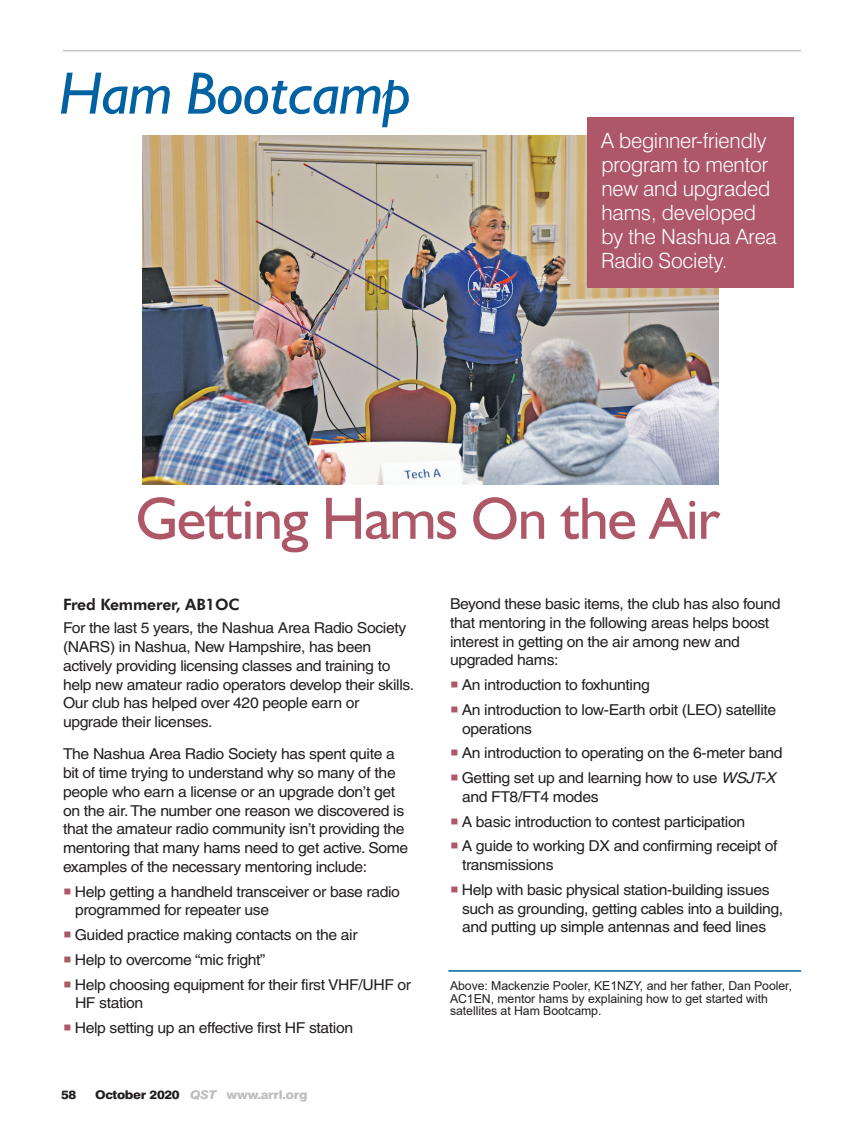
<style>
.page{position:relative;width:864px;height:1134px;background:#fff}
.page>*{position:absolute;margin:0;border:0;box-sizing:border-box;transform-origin:0 0}
.t1{font:60px "Humanist 521 BT";letter-spacing:-.015em;color:#ad5768}
.t2{font:italic 60px "Humanist 521 BT";letter-spacing:-.015em;color:#0062a3}
.Deck{font:300 21px/24px "Swiss 721 BT";letter-spacing:-.01em;color:#fff}
.Byline{font:800 15.75px "Futura BT";letter-spacing:-.01em;color:#231f20}
.Body_Text{font:15px/18.8px "Helvetica";letter-spacing:-.025em;color:#231f20;scale:1.05 1}
.t3{font:12.3px/12.8px "Arial";letter-spacing:-.005em;color:#231f20}
.t4{font:800 12px "Swiss 721 BT";letter-spacing:-.025em;color:#bcbdc0;scale:1.1 1}
.t5{font:800 12px "Swiss 721 BT";color:#231f20;scale:1.1 1}
.s1{color:#ad5768}
.s2{color:#231f20}
.s3{font-style:italic}
</style>
<div class="page">
<hr style="left:63px;top:50px;width:738px;height:1px;background:#a8a9ad">
<img style="left:142px;top:136px;width:576px;height:348px">
<div style="left:587px;top:117px;width:207px;height:171px;background:#ad5768"></div>
<hr style="left:448px;top:970px;width:353px;height:2px;background:#0062a3">
<p class="t2" style="left:59px;top:56px;width:354px">Ham Bootcamp</p>
<p class="Deck" style="left:601px;top:129px;width:177px">A beginner-friendly program to mentor new and upgraded hams, developed by the Nashua Area<br>Radio Society.</p>
<p class="t1" style="left:136px;top:481px;width:586px">Getting Hams On the Air</p>
<p class="Byline" style="left:63px;top:595px;width:178px">Fred Kemmerer, AB1OC</p>
<p class="Body_Text" style="left:63px;top:619px;width:336px">For the last 5 years, the Nashua Area Radio Society (NARS) in Nashua, New Hampshire, has been actively providing licensing classes and training to help new amateur radio operators develop their skills.<br>Our club has helped over 420 people earn or upgrade their licenses.</p>
<p class="Body_Text" style="left:63px;top:745px;width:330px">The Nashua Area Radio Society has spent quite a bit of time trying to understand why so many of the people who earn a license or an upgrade don’t get on the air. The number one reason we discovered is that the amateur radio community isn’t providing the mentoring that many hams need to get active. Some examples of the necessary mentoring include:</p>
<p class="Body_Text" style="left:75px;top:882px;width:311px;text-indent:-12px"><span class="s1">○</span> Help getting a handheld transceiver or base radio programmed for repeater use</p>
<p class="Body_Text" style="left:63px;top:925px;width:282px"><span class="s1">○</span> Guided practice making contacts on the air</p>
<p class="Body_Text" style="left:63px;top:950px;width:194px"><span class="s1">○</span> Help to overcome “mic fright”</p>
<p class="Body_Text" style="left:75px;top:975px;width:322px;text-indent:-12px"><span class="s1">○</span> Help choosing equipment for their first VHF/UHF or<br>HF station</p>
<p class="Body_Text" style="left:63px;top:1018px;width:278px"><span class="s1">○</span> Help setting up an effective first HF station</p>
<p class="t5" style="left:61px;top:1087px;width:15px">58</p>
<p class="t4" style="left:95px;top:1087px;width:195px"><span class="s2">October 2020</span> <span class="s3">QST</span> www.arrl.org</p>
<p class="Body_Text" style="left:450px;top:595px;width:316px">Beyond these basic items, the club has also found that mentoring in the following areas helps boost interest in getting on the air among new and upgraded hams:</p>
<p class="Body_Text" style="left:450px;top:676px;width:192px"><span class="s1">○</span> An introduction to foxhunting</p>
<p class="Body_Text" style="left:462px;top:700px;width:301px;text-indent:-12px"><span class="s1">○</span> An introduction to low-Earth orbit (LEO) satellite operations</p>
<p class="Body_Text" style="left:450px;top:744px;width:318px"><span class="s1">○</span> An introduction to operating on the 6-meter band</p>
<p class="Body_Text" style="left:462px;top:769px;width:300px;text-indent:-12px"><span class="s1">○</span> Getting set up and learning how to use <span class="s3">WSJT-X </span>and FT8/FT4 modes</p>
<p class="Body_Text" style="left:450px;top:812px;width:283px"><span class="s1">○</span> A basic introduction to contest participation</p>
<p class="Body_Text" style="left:462px;top:837px;width:302px;text-indent:-12px"><span class="s1">○</span> A guide to working DX and confirming receipt of transmissions</p>
<p class="Body_Text" style="left:462px;top:880px;width:307px;text-indent:-12px"><span class="s1">○</span> Help with basic physical station-building issues such as grounding, getting cables into a building, and putting up simple antennas and feed lines</p>
<p class="t3" style="left:450px;top:979px;width:344px">Above: Mackenzie Pooler, KE1NZY, and her father, Dan Pooler,<br>AC1EN, mentor hams by explaining how to get started with satellites at Ham Bootcamp.</p>
</div>
